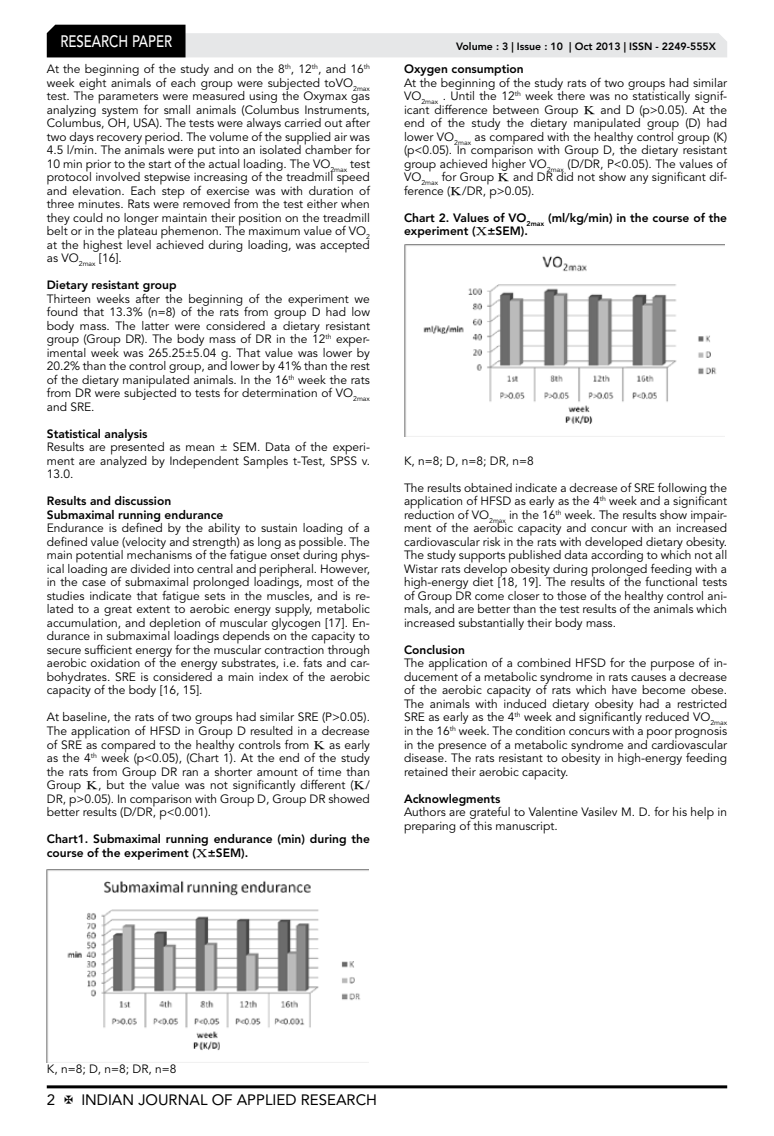
<style>
.page{position:relative;width:774px;height:1136px;background:#fff}
.page>*{position:absolute;margin:0;border:0;box-sizing:border-box;transform-origin:0 0}
.t1{font:500 16.5px "Avenir LT Std";color:#fff;scale:.8 1}
.t2{font:15px "Avenir LT Std";color:#000}
.t3{font:12px/13.5px "Avenir LT Std";color:#000;text-align:justify}
.t4{font:800 12px/13.5px "Avenir LT Std";color:#000}
.t5{font:800 10.5px "Avenir LT Std";color:#000}
</style>
<div class="page">
<hr style="left:47px;top:1085px;width:680px;height:3px;background:#000">
<svg style="left:47px;top:25px;width:680px;height:32px"></svg>
<img style="left:47px;top:869px;width:322px;height:193px">
<img style="left:404px;top:244px;width:320px;height:192px">
<h1 class="t1" style="left:60px;top:32px;width:139px">RESEARCH PAPER</h1>
<p class="t3" style="left:47px;top:62px;width:325px">At the beginning of the study and on the 8<sup>th</sup>, 12<sup>th</sup>, and 16<sup>th </sup>week eight animals of each group were subjected toVO<sub>2max </sub>test. The parameters were measured using the Oxymax gas analyzing system for small animals (Columbus Instruments, Columbus, OH, USA). The tests were always carried out after two days recovery period. The volume of the supplied air was 4.5 l/min. The animals were put into an isolated chamber for 10 min prior to the start of the actual loading. The VO<sub>2max</sub> test protocol involved stepwise increasing of the treadmill speed and elevation. Each step of exercise was with duration of three minutes. Rats were removed from the test either when they could no longer maintain their position on the treadmill belt or in the plateau phemenon. The maximum value of VO<sub>2 </sub>at the highest level achieved during loading, was accepted as VO<sub>2max</sub> [16].</p>
<p class="t4" style="left:47px;top:278px;width:131px">Dietary resistant group</p>
<p class="t3" style="left:47px;top:292px;width:325px">Thirteen weeks after the beginning of the experiment we found that 13.3% (n=8) of the rats from group D had low body mass. The latter were considered a dietary resistant group (Group DR). The body mass of DR in the 12<sup>th</sup> exper&shy;imental week was 265.25±5.04 g. That value was lower by 20.2% than the control group, and lower by 41% than the rest of the dietary manipulated animals. In the 16<sup>th</sup> week the rats from DR were subjected to tests for determination of VO<sub>2max </sub>and SRE.</p>
<p class="t4" style="left:47px;top:427px;width:102px">Statistical analysis</p>
<p class="t3" style="left:47px;top:440px;width:325px">Results are presented as mean ± SEM. Data of the experi&shy;ment are analyzed by Independent Samples t-Test, SPSS v.<br>13.0.</p>
<p class="t4" style="left:47px;top:494px;width:178px">Results and discussion<br>Submaximal running endurance</p>
<p class="t3" style="left:47px;top:521px;width:325px">Endurance is defined by the ability to sustain loading of a defined value (velocity and strength) as long as possible. The main potential mechanisms of the fatigue onset during phys&shy;ical loading are divided into central and peripheral. However, in the case of submaximal prolonged loadings, most of the studies indicate that fatigue sets in the muscles, and is re&shy;lated to a great extent to aerobic energy supply, metabolic accumulation, and depletion of muscular glycogen [17]. En&shy;durance in submaximal loadings depends on the capacity to secure sufficient energy for the muscular contraction through aerobic oxidation of the energy substrates, i.e. fats and car&shy;bohydrates. SRE is considered a main index of the aerobic capacity of the body [16, 15].</p>
<p class="t3" style="left:47px;top:710px;width:325px">At baseline, the rats of two groups had similar SRE (P&gt;0.05).<br>The application of HFSD in Group D resulted in a decrease of SRE as compared to the healthy controls from</p>
<p class="t3" style="left:47px;top:737px;width:325px;text-indent:282px">as early as the 4<sup>th</sup> week (p&lt;0.05), (Chart 1). At the end of the study the rats from Group DR ran a shorter amount of time than Group</p>
<p class="t3" style="left:47px;top:778px;width:325px;text-indent:51px">, but the value was not significantly different ( / DR, p&gt;0.05). In comparison with Group D, Group DR showed better results (D/DR, p&lt;0.001).</p>
<p class="t4" style="left:47px;top:832px;width:325px">Chart1. Submaximal running endurance (min) during the course of the experiment ( ±SEM).</p>
<p class="t5" style="left:456px;top:41px;width:261px">Volume : 3 | Issue : 10 | Oct 2013 | ISSN - 2249-555X</p>
<p class="t4" style="left:404px;top:62px;width:121px">Oxygen consumption</p>
<p class="t3" style="left:404px;top:76px;width:325px">At the beginning of the study rats of two groups had similar VO<sub>2max</sub> . Until the 12<sup>th</sup> week there was no statistically signif&shy;icant difference between Group</p>
<p class="t3" style="left:404px;top:103px;width:325px;text-indent:196px">and D (p&gt;0.05). At the end of the study the dietary manipulated group (D) had lower VO<sub>2max</sub> as compared with the healthy control group (K) (p&lt;0.05). In comparison with Group D, the dietary resistant group achieved higher VO<sub>2max</sub> (D/DR, P&lt;0.05). The values of VO<sub>2max</sub> for Group</p>
<p class="t3" style="left:404px;top:170px;width:325px;text-indent:109px">and DR did not show any significant dif&shy;ference ( /DR, p&gt;0.05).</p>
<p class="t4" style="left:404px;top:211px;width:325px">Chart 2. Values of VO<sub>2max</sub> (ml/kg/min) in the course of the experiment ( ±SEM).</p>
<p class="t3" style="left:404px;top:454px;width:131px">K, n=8; D, n=8; DR, n=8</p>
<p class="t3" style="left:404px;top:481px;width:325px">The results obtained indicate a decrease of SRE following the application of HFSD as early as the 4<sup>th</sup> week and a significant reduction of VO<sub>2max</sub> in the 16<sup>th</sup> week. The results show impair&shy;ment of the aerobic capacity and concur with an increased cardiovascular risk in the rats with developed dietary obesity.<br>The study supports published data according to which not all Wistar rats develop obesity during prolonged feeding with a high-energy diet [18, 19]. The results of the functional tests of Group DR come closer to those of the healthy control ani&shy;mals, and are better than the test results of the animals which increased substantially their body mass.</p>
<p class="t4" style="left:404px;top:643px;width:62px">Conclusion</p>
<p class="t3" style="left:404px;top:656px;width:325px">The application of a combined HFSD for the purpose of in&shy;ducement of a metabolic syndrome in rats causes a decrease of the aerobic capacity of rats which have become obese.<br>The animals with induced dietary obesity had a restricted SRE as early as the 4<sup>th</sup> week and significantly reduced VO<sub>2max </sub>in the 16<sup>th</sup> week. The condition concurs with a poor prognosis in the presence of a metabolic syndrome and cardiovascular disease. The rats resistant to obesity in high-energy feeding retained their aerobic capacity.</p>
<p class="t4" style="left:404px;top:791px;width:98px">Acknowlegments</p>
<p class="t3" style="left:404px;top:805px;width:325px">Authors are grateful to Valentine Vasilev M. D. for his help in preparing of this manuscript.</p>
<p class="t3" style="left:47px;top:1061px;width:131px">K, n=8; D, n=8; DR, n=8</p>
<p class="t2" style="left:47px;top:1090px;width:10px">2</p>
<p class="t2" style="left:81px;top:1090px;width:297px">INDIAN JOURNAL OF APPLIED RESEARCH</p>
</div>
